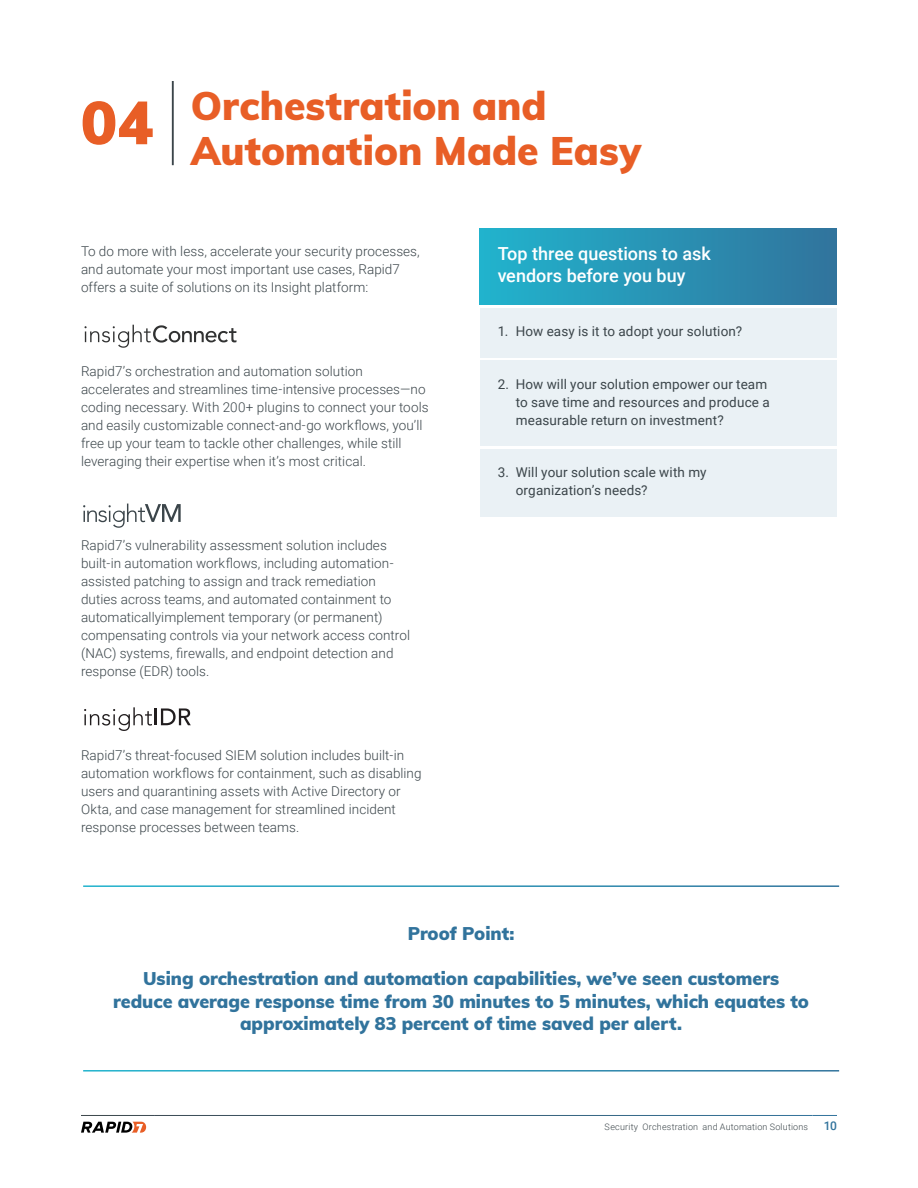
<style>
.page{position:relative;width:918px;height:1188px;background:#fff}
.page>*{position:absolute;margin:0;border:0;box-sizing:border-box;transform-origin:0 0}
.Page_Section{font:900 60px "Muli";color:#e85e26}
.Section_Title{font:900 39px/45px "Muli";color:#e85e26}
.Body_Pull_Quote{font:900 18px/22.5px "Muli";color:#31739c;text-align:center}
.Body_List_Header{font:500 18px/22.5px "Roboto";color:#fff}
.Body{font:300 13.5px/18px "Roboto";letter-spacing:.005em;color:#3b454a}
.t1{font:13.5px/18px "Roboto";letter-spacing:.01em;color:#3b454a}
.t2{font:500 12px "Roboto";color:#31739c}
.t3{font:300 9px "Roboto";letter-spacing:.02em;color:#3b454a}
</style>
<div class="page">
<svg style="left:813px;top:1115px;width:24px;height:1px"></svg>
<svg style="left:81px;top:1122px;width:65px;height:11px"></svg>
<hr style="left:172px;top:81px;width:2px;height:84px;background:#3b454a">
<div style="left:480px;top:228px;width:356px;height:77px;background:linear-gradient(to right,#21b3cd,#31749d)"></div>
<div style="left:480px;top:308px;width:356px;height:50px;background:#eaf1f5"></div>
<div style="left:480px;top:361px;width:356px;height:85px;background:#eaf1f5"></div>
<div style="left:480px;top:449px;width:356px;height:68px;background:#eaf1f5"></div>
<svg style="left:84px;top:325px;width:152px;height:23px"></svg>
<svg style="left:84px;top:707px;width:107px;height:24px"></svg>
<svg style="left:83px;top:504px;width:98px;height:24px"></svg>
<p class="Page_Section" style="left:81px;top:78px;width:74px">04</p>
<p class="Section_Title" style="left:191px;top:82px;width:452px">Orchestration and<br>Automation Made Easy</p>
<p class="Body" style="left:81px;top:242px;width:340px">To do more with less, accelerate your security processes, and automate your most important use cases, Rapid7 offers a suite of solutions on its Insight platform:</p>
<p class="Body" style="left:81px;top:362px;width:349px">Rapid7’s orchestration and automation solution accelerates and streamlines time-intensive processes—no coding necessary. With 200+ plugins to connect your tools and easily customizable connect-and-go workflows, you’ll free up your team to tackle other challenges, while still leveraging their expertise when it’s most critical.</p>
<p class="Body" style="left:81px;top:536px;width:331px">Rapid7’s vulnerability assessment solution includes built-in automation workflows, including automation&shy;assisted patching to assign and track remediation duties across teams, and automated containment to automaticallyimplement temporary (or permanent) compensating controls via your network access control (NAC) systems, firewalls, and endpoint detection and response (EDR) tools.</p>
<p class="Body" style="left:81px;top:746px;width:342px">Rapid7’s threat-focused SIEM solution includes built-in automation workflows for containment, such as disabling users and quarantining assets with Active Directory or Okta, and case management for streamlined incident response processes between teams.</p>
<p class="Body_List_Header" style="left:498px;top:241px;width:215px">Top three questions to ask vendors before you buy</p>
<p class="t1" style="left:498px;top:322px;width:246px">1. How easy is it to adopt your solution?</p>
<p class="t1" style="left:516px;top:374px;width:256px;text-indent:-18px">2. How will your solution empower our team to save time and resources and produce a measurable return on investment?</p>
<p class="t1" style="left:516px;top:463px;width:192px;text-indent:-18px">3. Will your solution scale with my organization’s needs?</p>
<p class="Body_Pull_Quote" style="left:408px;top:922px;width:108px">Proof Point:</p>
<p class="Body_Pull_Quote" style="left:113px;top:967px;width:697px">Using orchestration and automation capabilities, we’ve seen customers reduce average response time from 30 minutes to 5 minutes, which equates to approximately 83 percent of time saved per alert.</p>
<p class="t3" style="left:605px;top:1120px;width:205px">Security Orchestration and Automation Solutions</p>
<p class="t2" style="left:824px;top:1118px;width:15px">10</p>
</div>
